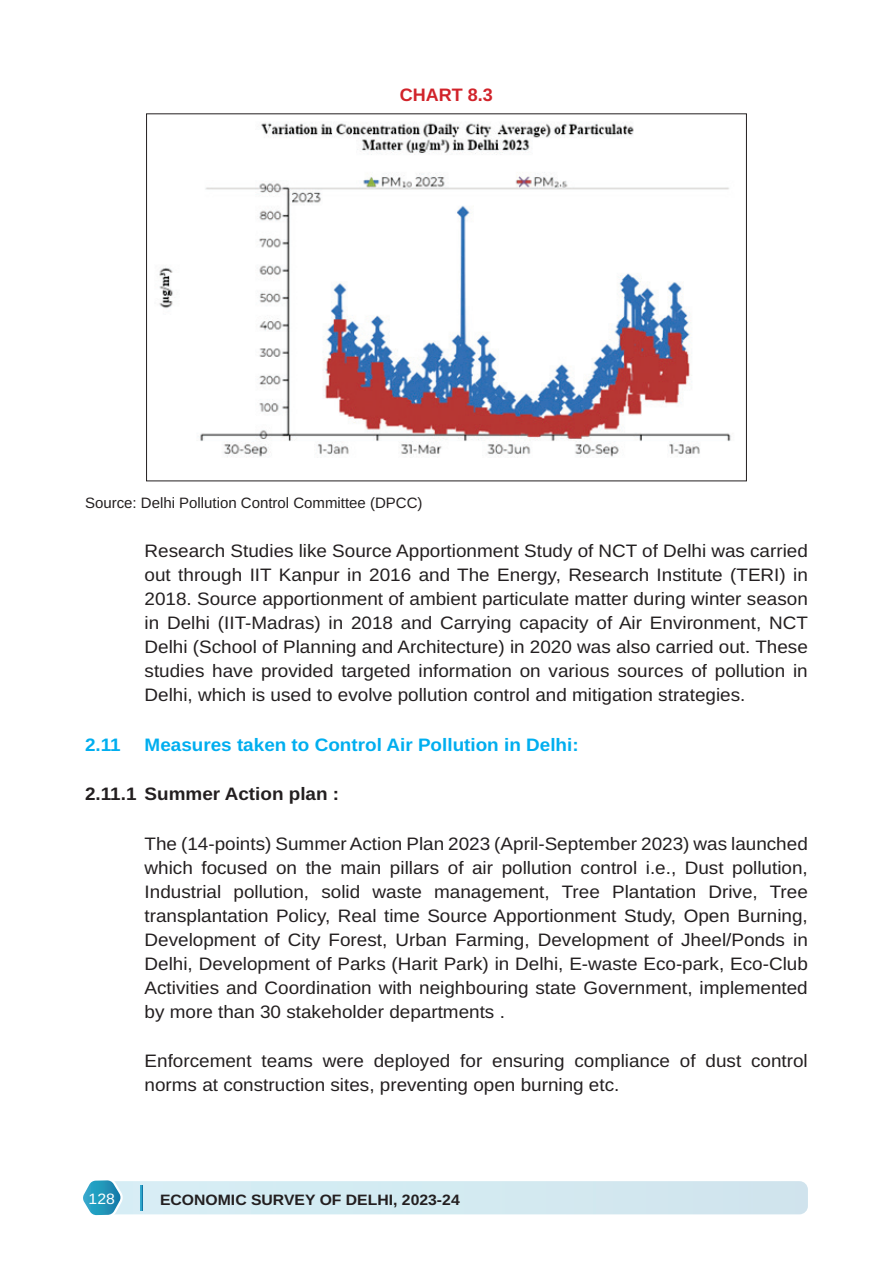
<style>
.page{position:relative;width:893px;height:1263px;background:#fff}
.page>*{position:absolute;margin:0;border:0;box-sizing:border-box;transform-origin:0 0}
.t1{font:18px/24px "Arimo";color:#231f20;text-align:justify;scale:1.05 1}
.t2{font:700 18px "Arimo";color:#00aeef;scale:1.05 1}
.t3{font:700 18px "Arimo";color:#231f20;scale:1.05 1}
.t4{font:700 18px "Arimo";color:#d1232a}
.t5{font:15px "Arimo";color:#231f20}
.t6{font:700 15px "Arimo";color:#231f20;scale:1.05 1}
.t7{font:15px "Arimo";color:#fff;scale:1.05 1}
</style>
<div class="page">
<div style="left:105px;top:1181px;width:703px;height:33px;background:#d3eaf1;border-radius:9px"></div>
<svg style="left:83px;top:1180px;width:42px;height:36px"></svg>
<svg style="left:141px;top:1185px;width:1px;height:25px"></svg>
<img style="left:159px;top:122px;width:572px;height:335px">
<p class="t4" style="left:400px;top:83px;width:95px">CHART 8.3</p>
<p class="t5" style="left:85px;top:492px;width:339px">Source: Delhi Pollution Control Committee (DPCC)</p>
<p class="t1" style="left:145px;top:539px;width:633px">Research Studies like Source Apportionment Study of NCT of Delhi was carried out through IIT Kanpur in 2016 and The Energy, Research Institute (TERI) in 2018. Source apportionment of ambient particulate matter during winter season in Delhi (IIT-Madras) in 2018 and Carrying capacity of Air Environment, NCT Delhi (School of Planning and Architecture) in 2020 was also carried out. These studies have provided targeted information on various sources of pollution in Delhi, which is used to evolve pollution control and mitigation strategies.</p>
<p class="t2" style="left:85px;top:732px;width:36px">2.11</p>
<p class="t2" style="left:145px;top:732px;width:415px">Measures taken to Control Air Pollution in Delhi:</p>
<p class="t3" style="left:85px;top:781px;width:244px">2.11.1 Summer Action plan :</p>
<p class="t1" style="left:145px;top:832px;width:633px">The (14-points) Summer Action Plan 2023 (April-September 2023) was launched which focused on the main pillars of air pollution control i.e., Dust pollution, Industrial pollution, solid waste management, Tree Plantation Drive, Tree transplantation Policy, Real time Source Apportionment Study, Open Burning, Development of City Forest, Urban Farming, Development of Jheel/Ponds in Delhi, Development of Parks (Harit Park) in Delhi, E-waste Eco-park, Eco-Club Activities and Coordination with neighbouring state Government, implemented by more than 30 stakeholder departments .</p>
<p class="t1" style="left:145px;top:1049px;width:633px">Enforcement teams were deployed for ensuring compliance of dust control norms at construction sites, preventing open burning etc.</p>
<p class="t7" style="left:89px;top:1188px;width:27px">128</p>
<p class="t6" style="left:160px;top:1190px;width:287px">ECONOMIC SURVEY OF DELHI, 2023-24</p>
</div>
